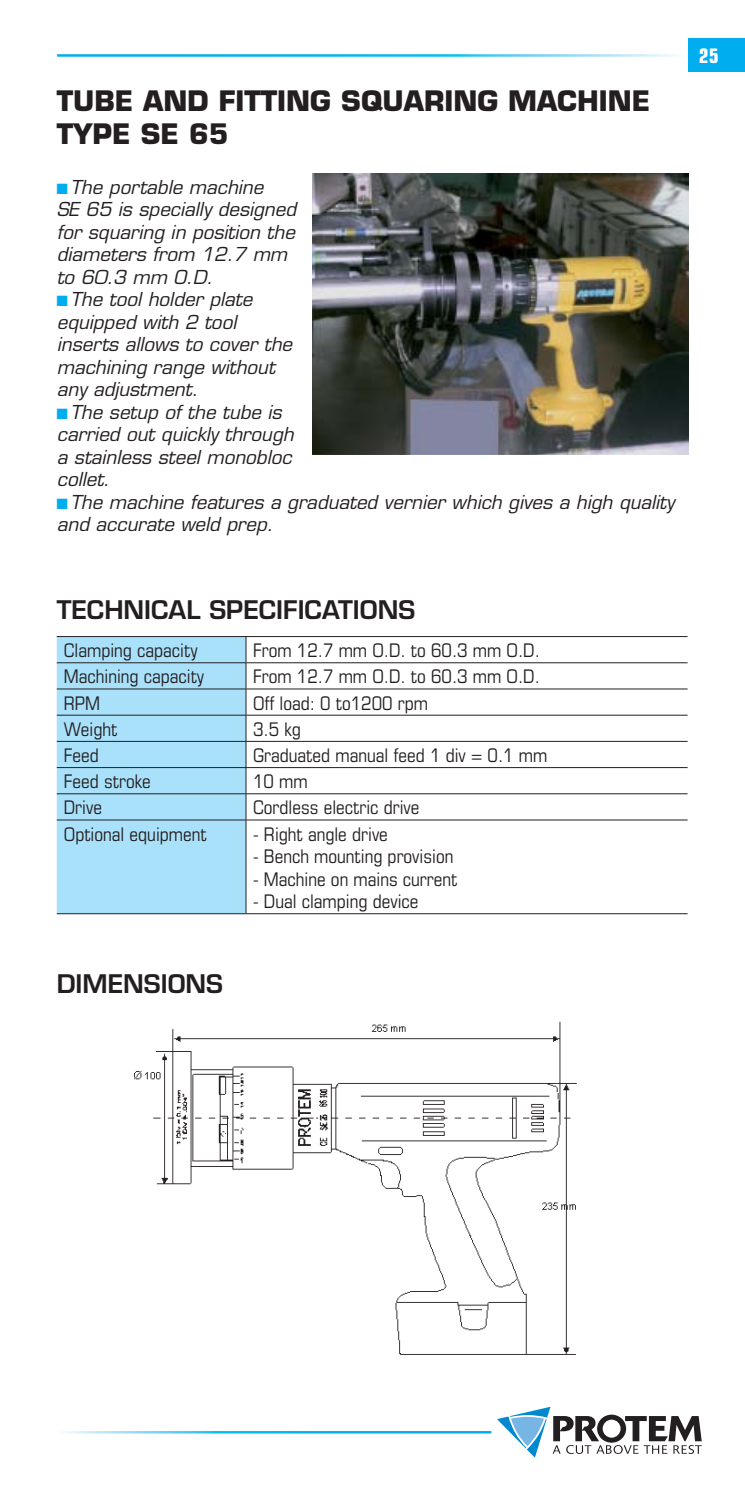
<style>
.page{position:relative;width:745px;height:1489px;background:#fff}
.page>*{position:absolute;margin:0;border:0;box-sizing:border-box;transform-origin:0 0}
.t1{font:700 27.5px/33px "Eurostile";color:#231f20}
.t2{font:600 25px "Eurostile";color:#231f20}
.t3{font:700 condensed 20px "Eurostile";color:#fff}
.t4{font:italic 18.75px/22.5px "Eurostile";color:#231f20}
.t5{font:condensed 18.75px "Eurostile";color:#231f20}
.s1{font-family:"Graph Sch";font-style:normal;color:#00aeef}
</style>
<div class="page">
<div style="left:687px;top:39px;width:57px;height:33px;background:#00aeef"></div>
<svg style="left:497px;top:1406px;width:204px;height:51px"></svg>
<div style="left:57px;top:637px;width:188px;height:276px;background:#aae1fa"></div>
<hr style="left:57px;top:636px;width:630px;height:1px;background:#231f20">
<hr style="left:57px;top:662px;width:630px;height:1px;background:#231f20">
<hr style="left:57px;top:688px;width:630px;height:1px;background:#231f20">
<hr style="left:57px;top:714px;width:630px;height:1px;background:#231f20">
<hr style="left:57px;top:741px;width:630px;height:1px;background:#231f20">
<hr style="left:57px;top:767px;width:630px;height:1px;background:#231f20">
<hr style="left:57px;top:793px;width:630px;height:1px;background:#231f20">
<svg style="left:245px;top:637px;width:1px;height:182px"></svg>
<hr style="left:57px;top:819px;width:630px;height:1px;background:#231f20">
<hr style="left:245px;top:820px;width:1px;height:93px;background:#231f20">
<hr style="left:57px;top:913px;width:630px;height:1px;background:#231f20">
<img style="left:312px;top:173px;width:375px;height:281px">
<img style="left:134px;top:1021px;width:443px;height:334px">
<h1 class="t1" style="left:57px;top:87px;width:595px">TUBE AND FITTING SQUARING MACHINE<br>TYPE SE 65</h1>
<p class="t4" style="left:57px;top:177px;width:618px"><span class="s1">b</span> The portable machine<br>SE 65 is specially designed<br>for squaring in position the<br>diameters from 12.7 mm<br>to 60.3 mm O.D.<br><span class="s1">b</span> The tool holder plate<br>equipped with 2 tool<br>inserts allows to cover the<br>machining range without<br>any adjustment.<br><span class="s1">b</span> The setup of the tube is<br>carried out quickly through<br>a stainless steel monobloc<br>collet.<br><span class="s1">b</span> The machine features a graduated vernier which gives a high quality and accurate weld prep.</p>
<p class="t3" style="left:698px;top:49px;width:21px">25</p>
<h2 class="t2" style="left:57px;top:600px;width:360px">TECHNICAL SPECIFICATIONS</h2>
<p class="t5" style="left:64px;top:643px;width:135px">Clamping capacity</p>
<p class="t5" style="left:253px;top:643px;width:288px">From 12.7 mm O.D. to 60.3 mm O.D.</p>
<p class="t5" style="left:64px;top:669px;width:142px">Machining capacity</p>
<p class="t5" style="left:253px;top:669px;width:288px">From 12.7 mm O.D. to 60.3 mm O.D.</p>
<p class="t5" style="left:64px;top:696px;width:38px">RPM</p>
<p class="t5" style="left:253px;top:696px;width:176px">Off load: 0 to1200 rpm</p>
<p class="t5" style="left:64px;top:722px;width:55px">Weight</p>
<p class="t5" style="left:253px;top:722px;width:49px">3.5 kg</p>
<p class="t5" style="left:64px;top:748px;width:37px">Feed</p>
<p class="t5" style="left:253px;top:748px;width:295px">Graduated manual feed 1 div = 0.1 mm</p>
<p class="t5" style="left:64px;top:774px;width:88px">Feed stroke</p>
<p class="t5" style="left:253px;top:774px;width:56px">10 mm</p>
<p class="t5" style="left:64px;top:800px;width:40px">Drive</p>
<p class="t5" style="left:253px;top:800px;width:168px">Cordless electric drive</p>
<p class="t5" style="left:64px;top:826px;width:144px">Optional equipment</p>
<p class="t5" style="left:253px;top:826px;width:136px">- Right angle drive</p>
<p class="t5" style="left:253px;top:849px;width:202px">- Bench mounting provision</p>
<p class="t5" style="left:253px;top:871px;width:206px">- Machine on mains current</p>
<p class="t5" style="left:253px;top:894px;width:167px">- Dual clamping device</p>
<h2 class="t2" style="left:57px;top:974px;width:168px">DIMENSIONS</h2>
</div>
